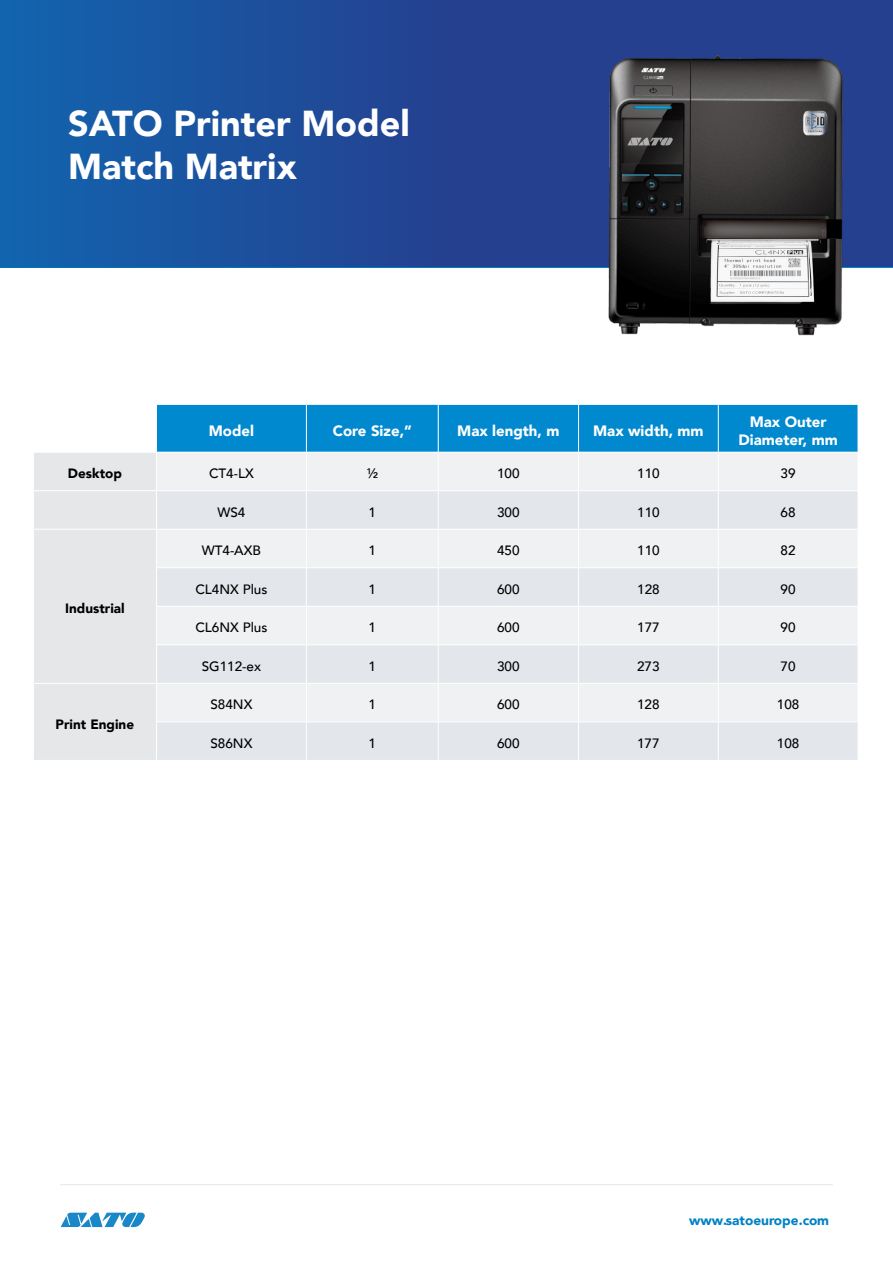
<style>
.page{position:relative;width:893px;height:1263px;background:#fff}
.page>*{position:absolute;margin:0;border:0;box-sizing:border-box;transform-origin:0 0}
.t1{font:900 36px/43.2px "Avenir";color:#fff}
.t2{font:900 15px/18px "Avenir";color:#fff;text-align:center}
.t3{font:500 13.5px "Avenir";color:#000}
.t4{font:900 13.5px "Avenir";color:#000}
.t5{font:900 13.5px "Avenir";color:#0082c4}
</style>
<div class="page">
<div style="left:0;top:0;width:893px;height:267px;background:#25408f"></div>
<div style="left:0;top:0;width:510px;height:267px;background:linear-gradient(to right,#1264ae,#263c8c)"></div>
<img style="left:561px;top:55px;width:326px;height:281px">
<svg style="left:34px;top:405px;width:824px;height:355px;background:#85c0df"></svg>
<div style="left:157px;top:453px;width:701px;height:37px;background:#eff1f3"></div>
<svg style="left:157px;top:491px;width:701px;height:269px;fill:#e3e7eb"></svg>
<hr style="left:306px;top:491px;width:1px;height:38px;background:#fff">
<hr style="left:438px;top:491px;width:1px;height:38px;background:#fff">
<hr style="left:578px;top:491px;width:1px;height:38px;background:#fff">
<hr style="left:718px;top:491px;width:1px;height:38px;background:#fff">
<hr style="left:578px;top:530px;width:1px;height:37px;background:#fff">
<hr style="left:718px;top:530px;width:1px;height:37px;background:#fff">
<hr style="left:306px;top:568px;width:1px;height:38px;background:#fff">
<hr style="left:438px;top:568px;width:1px;height:38px;background:#fff">
<hr style="left:578px;top:568px;width:1px;height:38px;background:#fff">
<hr style="left:718px;top:568px;width:1px;height:38px;background:#fff">
<hr style="left:306px;top:607px;width:1px;height:37px;background:#fff">
<hr style="left:438px;top:607px;width:1px;height:37px;background:#fff">
<hr style="left:578px;top:607px;width:1px;height:37px;background:#fff">
<hr style="left:718px;top:607px;width:1px;height:37px;background:#fff">
<hr style="left:306px;top:645px;width:1px;height:38px;background:#fff">
<hr style="left:438px;top:645px;width:1px;height:38px;background:#fff">
<hr style="left:578px;top:645px;width:1px;height:38px;background:#fff">
<hr style="left:718px;top:645px;width:1px;height:38px;background:#fff">
<hr style="left:306px;top:684px;width:1px;height:37px;background:#fff">
<hr style="left:438px;top:684px;width:1px;height:37px;background:#fff">
<hr style="left:578px;top:684px;width:1px;height:37px;background:#fff">
<hr style="left:718px;top:684px;width:1px;height:37px;background:#fff">
<hr style="left:306px;top:722px;width:1px;height:38px;background:#fff">
<hr style="left:438px;top:722px;width:1px;height:38px;background:#fff">
<hr style="left:578px;top:722px;width:1px;height:38px;background:#fff">
<hr style="left:718px;top:722px;width:1px;height:38px;background:#fff">
<hr style="left:156px;top:405px;width:1px;height:47px;background:#fff">
<hr style="left:306px;top:405px;width:1px;height:47px;background:#fff">
<hr style="left:438px;top:405px;width:1px;height:47px;background:#fff">
<hr style="left:578px;top:405px;width:1px;height:47px;background:#fff">
<hr style="left:718px;top:405px;width:1px;height:47px;background:#fff">
<hr style="left:156px;top:529px;width:150px;height:1px;background:#fff">
<hr style="left:306px;top:529px;width:132px;height:1px;background:#fff">
<hr style="left:438px;top:529px;width:141px;height:1px;background:#fff">
<hr style="left:579px;top:529px;width:139px;height:1px;background:#fff">
<hr style="left:718px;top:529px;width:140px;height:1px;background:#fff">
<hr style="left:156px;top:567px;width:150px;height:1px;background:#fff">
<hr style="left:438px;top:567px;width:141px;height:1px;background:#fff">
<hr style="left:579px;top:567px;width:139px;height:1px;background:#fff">
<hr style="left:718px;top:567px;width:140px;height:1px;background:#fff">
<hr style="left:156px;top:606px;width:150px;height:1px;background:#fff">
<hr style="left:306px;top:606px;width:132px;height:1px;background:#fff">
<hr style="left:438px;top:606px;width:141px;height:1px;background:#fff">
<hr style="left:579px;top:606px;width:139px;height:1px;background:#fff">
<hr style="left:718px;top:606px;width:140px;height:1px;background:#fff">
<hr style="left:156px;top:644px;width:150px;height:1px;background:#fff">
<hr style="left:306px;top:644px;width:132px;height:1px;background:#fff">
<hr style="left:438px;top:644px;width:141px;height:1px;background:#fff">
<hr style="left:579px;top:644px;width:139px;height:1px;background:#fff">
<hr style="left:718px;top:644px;width:140px;height:1px;background:#fff">
<hr style="left:156px;top:683px;width:150px;height:1px;background:#fff">
<hr style="left:306px;top:683px;width:132px;height:1px;background:#fff">
<hr style="left:438px;top:683px;width:141px;height:1px;background:#fff">
<hr style="left:579px;top:683px;width:139px;height:1px;background:#fff">
<hr style="left:718px;top:683px;width:140px;height:1px;background:#fff">
<hr style="left:156px;top:721px;width:150px;height:1px;background:#fff">
<hr style="left:306px;top:721px;width:132px;height:1px;background:#fff">
<hr style="left:438px;top:721px;width:141px;height:1px;background:#fff">
<hr style="left:579px;top:721px;width:139px;height:1px;background:#fff">
<hr style="left:718px;top:721px;width:140px;height:1px;background:#fff">
<hr style="left:33px;top:452px;width:123px;height:1px;background:#fff">
<hr style="left:33px;top:490px;width:123px;height:1px;background:#fff">
<hr style="left:33px;top:529px;width:123px;height:1px;background:#fff">
<hr style="left:156px;top:530px;width:1px;height:37px;background:#fff">
<hr style="left:156px;top:568px;width:1px;height:38px;background:#fff">
<hr style="left:156px;top:607px;width:1px;height:37px;background:#fff">
<hr style="left:156px;top:645px;width:1px;height:38px;background:#fff">
<hr style="left:33px;top:683px;width:123px;height:1px;background:#fff">
<hr style="left:156px;top:684px;width:1px;height:37px;background:#fff">
<hr style="left:156px;top:722px;width:1px;height:38px;background:#fff">
<hr style="left:156px;top:452px;width:150px;height:1px;background:#fff">
<hr style="left:156px;top:453px;width:1px;height:37px;background:#fff">
<hr style="left:156px;top:490px;width:150px;height:1px;background:#fff">
<hr style="left:306px;top:452px;width:132px;height:1px;background:#fff">
<hr style="left:306px;top:453px;width:1px;height:37px;background:#fff">
<hr style="left:306px;top:490px;width:132px;height:1px;background:#fff">
<hr style="left:438px;top:452px;width:141px;height:1px;background:#fff">
<hr style="left:438px;top:453px;width:1px;height:37px;background:#fff">
<hr style="left:438px;top:490px;width:141px;height:1px;background:#fff">
<hr style="left:579px;top:452px;width:139px;height:1px;background:#fff">
<hr style="left:578px;top:453px;width:1px;height:37px;background:#fff">
<hr style="left:579px;top:490px;width:139px;height:1px;background:#fff">
<hr style="left:718px;top:452px;width:140px;height:1px;background:#fff">
<hr style="left:718px;top:453px;width:1px;height:37px;background:#fff">
<hr style="left:718px;top:490px;width:140px;height:1px;background:#fff">
<hr style="left:306px;top:530px;width:1px;height:37px;background:#fff">
<hr style="left:438px;top:530px;width:1px;height:37px;background:#fff">
<hr style="left:306px;top:567px;width:132px;height:1px;background:#fff">
<hr style="left:156px;top:491px;width:1px;height:38px;background:#fff">
<svg style="left:61px;top:1212px;width:84px;height:15px"></svg>
<hr style="left:60px;top:1184px;width:773px;height:1px;background:#e5e6e7">
<h1 class="t1" style="left:68px;top:101px;width:343px">SATO Printer Model<br>Match Matrix</h1>
<p class="t2" style="left:209px;top:421px;width:47px">Model</p>
<p class="t2" style="left:333px;top:421px;width:81px">Core Size,”</p>
<p class="t2" style="left:457px;top:421px;width:104px">Max length, m</p>
<p class="t2" style="left:593px;top:421px;width:112px">Max width, mm</p>
<p class="t2" style="left:738px;top:412px;width:101px">Max Outer<br>Diameter, mm</p>
<p class="t4" style="left:68px;top:462px;width:55px">Desktop</p>
<p class="t3" style="left:209px;top:462px;width:46px">CT4-LX</p>
<p class="t3" style="left:367px;top:462px;width:13px">½</p>
<p class="t3" style="left:497px;top:462px;width:24px">100</p>
<p class="t3" style="left:637px;top:462px;width:24px">110</p>
<p class="t3" style="left:781px;top:462px;width:17px">39</p>
<p class="t3" style="left:217px;top:500px;width:29px">WS4</p>
<p class="t3" style="left:369px;top:500px;width:9px">1</p>
<p class="t3" style="left:497px;top:500px;width:24px">300</p>
<p class="t3" style="left:637px;top:500px;width:24px">110</p>
<p class="t3" style="left:781px;top:500px;width:17px">68</p>
<p class="t4" style="left:65px;top:597px;width:61px">Industrial</p>
<p class="t4" style="left:56px;top:712px;width:80px">Print Engine</p>
<p class="t3" style="left:202px;top:539px;width:61px">WT4-AXB</p>
<p class="t3" style="left:369px;top:539px;width:9px">1</p>
<p class="t3" style="left:497px;top:539px;width:24px">450</p>
<p class="t3" style="left:637px;top:539px;width:24px">110</p>
<p class="t3" style="left:781px;top:539px;width:17px">82</p>
<p class="t3" style="left:195px;top:577px;width:74px">CL4NX Plus</p>
<p class="t3" style="left:369px;top:577px;width:9px">1</p>
<p class="t3" style="left:497px;top:577px;width:24px">600</p>
<p class="t3" style="left:637px;top:577px;width:24px">128</p>
<p class="t3" style="left:781px;top:577px;width:17px">90</p>
<p class="t3" style="left:195px;top:616px;width:74px">CL6NX Plus</p>
<p class="t3" style="left:369px;top:616px;width:9px">1</p>
<p class="t3" style="left:497px;top:616px;width:24px">600</p>
<p class="t3" style="left:637px;top:616px;width:24px">177</p>
<p class="t3" style="left:781px;top:616px;width:17px">90</p>
<p class="t3" style="left:202px;top:654px;width:61px">SG112-ex</p>
<p class="t3" style="left:369px;top:654px;width:9px">1</p>
<p class="t3" style="left:497px;top:654px;width:24px">300</p>
<p class="t3" style="left:637px;top:654px;width:24px">273</p>
<p class="t3" style="left:781px;top:654px;width:17px">70</p>
<p class="t3" style="left:210px;top:693px;width:44px">S84NX</p>
<p class="t3" style="left:369px;top:693px;width:9px">1</p>
<p class="t3" style="left:497px;top:693px;width:24px">600</p>
<p class="t3" style="left:637px;top:693px;width:24px">128</p>
<p class="t3" style="left:777px;top:693px;width:24px">108</p>
<p class="t3" style="left:210px;top:731px;width:44px">S86NX</p>
<p class="t3" style="left:369px;top:731px;width:9px">1</p>
<p class="t3" style="left:497px;top:731px;width:24px">600</p>
<p class="t3" style="left:637px;top:731px;width:24px">177</p>
<p class="t3" style="left:777px;top:731px;width:24px">108</p>
<p class="t5" style="left:689px;top:1209px;width:141px">www.satoeurope.com</p>
</div>
